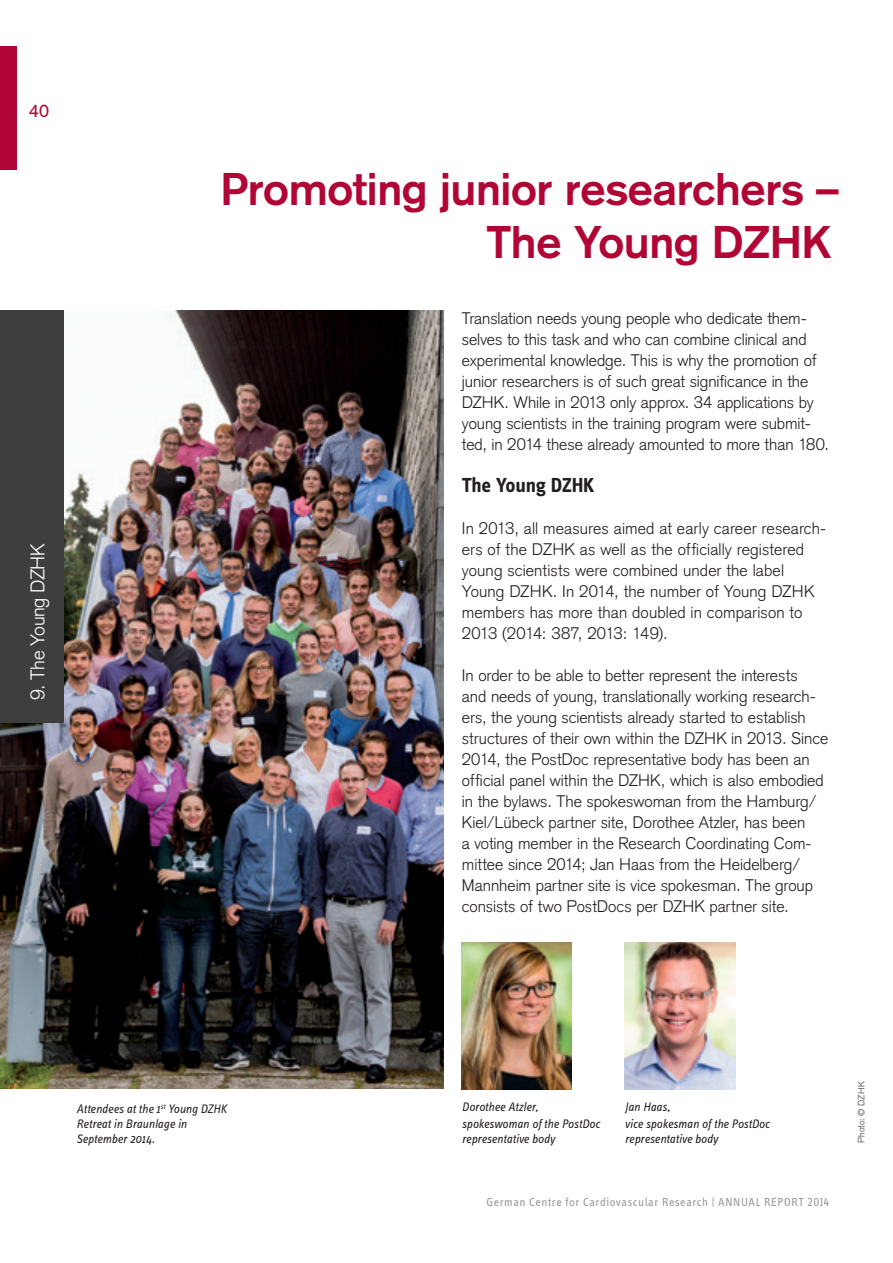
<style>
.page{position:relative;width:893px;height:1263px;background:#fff}
.page>*{position:absolute;margin:0;border:0;box-sizing:border-box;transform-origin:0 0}
.t1{font:700 45px/53.1px "Akzidenz Grotesk";letter-spacing:-.01em;color:#b10535;text-align:right}
.t2{font:700 21px "Info Text Pro";letter-spacing:-.01em;color:#231f20}
.t3{font:300 19.5px "Akzidenz Grotesk";letter-spacing:-.02em;color:#fff}
.t4{font:18px "Akzidenz Grotesk";color:#b10535}
.t5{font:300 16.5px/21px "Akzidenz Grotesk";color:#231f20}
.t6{font:italic 12.75px/15px "Info Text Pro";letter-spacing:-.005em;color:#231f20}
.t7{font:12px "Info Display OT";letter-spacing:.05em;color:#939598}
.t8{font:300 9px "Akzidenz Grotesk";letter-spacing:.025em;color:#3e3e3f}
</style>
<div class="page">
<img style="left:0;top:310px;width:444px;height:779px">
<div style="left:0;top:47px;width:17px;height:123px;background:#b10535"></div>
<div style="left:0;top:310px;width:64px;height:413px;background:#3e3e3f"></div>
<img style="left:462px;top:943px;width:110px;height:146px">
<img style="left:625px;top:943px;width:110px;height:147px">
<p class="t4" style="left:29px;top:101px;width:22px">40</p>
<p class="t3" style="left:26px;top:700px;width:158px;rotate:-90deg">9. The Young DZHK</p>
<h1 class="t1" style="left:221px;top:162px;width:619px">Promoting junior researchers –<br>The Young DZHK</h1>
<p class="t5" style="left:462px;top:308px;width:369px">Translation needs young people who dedicate them&shy;selves to this task and who can combine clinical and experimental knowledge. This is why the promotion of junior researchers is of such great significance in the DZHK. While in 2013 only approx. 34 applications by young scientists in the training program were submit&shy;ted, in 2014 these already amounted to more than 180.</p>
<p class="t2" style="left:462px;top:472px;width:134px">The Young DZHK</p>
<p class="t5" style="left:462px;top:518px;width:366px">In 2013, all measures aimed at early career research&shy;ers of the DZHK as well as the officially registered young scientists were combined under the label Young DZHK. In 2014, the number of Young DZHK members has more than doubled in comparison to 2013 (2014: 387, 2013: 149).</p>
<p class="t5" style="left:462px;top:665px;width:368px">In order to be able to better represent the interests<br>and needs of young, translationally working research&shy;ers, the young scientists already started to establish structures of their own within the DZHK in 2013. Since 2014, the PostDoc representative body has been an official panel within the DZHK, which is also embodied in the bylaws. The spokeswoman from the Hamburg/ Kiel/Lübeck partner site, Dorothee Atzler, has been<br>a voting member in the Research Coordinating Com&shy;mittee since 2014; Jan Haas from the Heidelberg/ Mannheim partner site is vice spokesman. The group consists of two PostDocs per DZHK partner site.</p>
<p class="t6" style="left:77px;top:1101px;width:152px">Attendees at the 1<sup>st</sup> Young DZHK<br>Retreat in Braunlage in<br>September 2014.</p>
<p class="t6" style="left:462px;top:1098px;width:140px;line-height:17.1px">Dorothee Atzler, spokeswoman of the PostDoc</p>
<p class="t6" style="left:462px;top:1131px;width:95px">representative body</p>
<p class="t6" style="left:625px;top:1098px;width:146px;line-height:17.1px">Jan Haas,<br>vice spokesman of the PostDoc</p>
<p class="t6" style="left:625px;top:1131px;width:95px">representative body</p>
<p class="t7" style="left:486px;top:1195px;width:344px">German Centre for Cardiovascular Research | ANNUAL REPORT 2014</p>
<p class="t8" style="left:856px;top:1143px;width:63px;rotate:-90deg">Photo: © DZHK</p>
</div>
